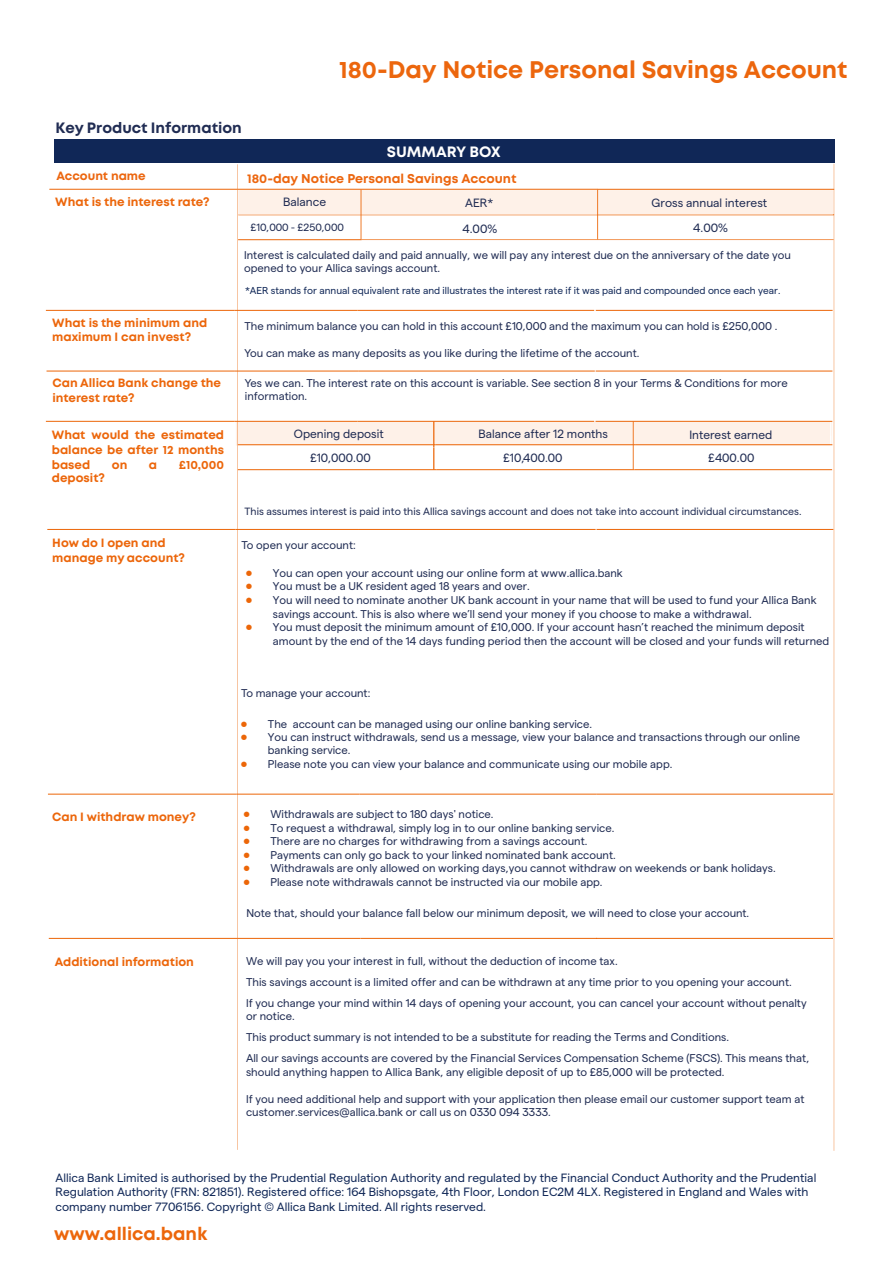
<style>
.page{position:relative;width:893px;height:1263px;background:#fff}
.page>*{position:absolute;margin:0;border:0;box-sizing:border-box;transform-origin:0 0}
.t1{font:700 24px "Mont";color:#ec660d}
.t2{font:700 18px "Mont";color:#ec660b}
.t3{font:700 15px "Mont";color:#202c53}
.t4{font:700 15px "Mont";color:#fff}
.t5{font:700 12.75px "Mont";color:#ec660f}
.t6{font:12px/14.4px "Matter SQ";color:#102757}
.t7{font:700 12px/14.7px "Mont";color:#ec660b}
.t8{font:12px "Matter SQ";color:#202c53}
.t9{font:700 12px "Mont";color:#ec660f}
.t10{font:11.25px/13.5px "Matter SQ";color:#202c53}
.t11{font:10.5px "Matter SQ";color:#202c53}
.t12{font:10.05px "Matter SQ";color:#102757}
.s1{font-size:13.5px;color:#ec6608}
</style>
<div class="page">
<svg style="left:239px;top:421px;width:594px;height:49px"></svg>
<hr style="left:635px;top:444px;width:197px;height:1px;background:#ec6608">
<hr style="left:238px;top:469px;width:198px;height:1px;background:#ec6608">
<hr style="left:436px;top:469px;width:198px;height:1px;background:#ec6608">
<hr style="left:634px;top:469px;width:198px;height:1px;background:#ec6608">
<div style="left:54px;top:139px;width:780px;height:24px;background:#102757"></div>
<svg style="left:49px;top:214px;width:784px;height:97px"></svg>
<hr style="left:236px;top:164px;width:3px;height:986px;background:#ec6608">
<hr style="left:238px;top:215px;width:360px;height:1px;background:#ec6608">
<hr style="left:597px;top:215px;width:237px;height:1px;background:#ec6608">
<hr style="left:238px;top:239px;width:124px;height:1px;background:#ec6608">
<hr style="left:362px;top:239px;width:472px;height:1px;background:#ec6608">
<hr style="left:46px;top:310px;width:188px;height:1px;background:#ec6608">
<hr style="left:234px;top:310px;width:124px;height:1px;background:#ec6608">
<hr style="left:358px;top:310px;width:236px;height:1px;background:#ec6608">
<hr style="left:596px;top:310px;width:237px;height:1px;background:#ec6608">
<hr style="left:47px;top:371px;width:188px;height:1px;background:#ec6608">
<hr style="left:235px;top:371px;width:123px;height:1px;background:#ec6608">
<hr style="left:358px;top:371px;width:237px;height:1px;background:#ec6608">
<hr style="left:596px;top:371px;width:236px;height:1px;background:#ec6608">
<hr style="left:46px;top:421px;width:188px;height:1px;background:#ec6608">
<hr style="left:234px;top:421px;width:124px;height:1px;background:#ec6608">
<hr style="left:358px;top:421px;width:236px;height:1px;background:#ec6608">
<hr style="left:595px;top:421px;width:237px;height:1px;background:#ec6608">
<hr style="left:47px;top:529px;width:189px;height:1px;background:#ec6608">
<hr style="left:236px;top:529px;width:123px;height:1px;background:#ec6608">
<hr style="left:359px;top:529px;width:237px;height:1px;background:#ec6608">
<hr style="left:596px;top:529px;width:237px;height:1px;background:#ec6608">
<hr style="left:48px;top:794px;width:188px;height:1px;background:#ec6608">
<hr style="left:236px;top:794px;width:124px;height:1px;background:#ec6608">
<hr style="left:360px;top:794px;width:236px;height:1px;background:#ec6608">
<hr style="left:596px;top:794px;width:237px;height:1px;background:#ec6608">
<hr style="left:49px;top:938px;width:188px;height:1px;background:#ec6608">
<hr style="left:237px;top:938px;width:123px;height:1px;background:#ec6608">
<hr style="left:360px;top:938px;width:237px;height:1px;background:#ec6608">
<hr style="left:596px;top:938px;width:237px;height:1px;background:#ec6608">
<hr style="left:833px;top:164px;width:2px;height:987px;background:#ec6608">
<svg style="left:49px;top:167px;width:785px;height:47px"></svg>
<hr style="left:361px;top:189px;width:1px;height:51px;background:#ec6608">
<hr style="left:597px;top:189px;width:1px;height:50px;background:#ec6608">
<h3 class="t3" style="left:56px;top:118px;width:188px">Key Product Information</h3>
<h1 class="t1" style="left:339px;top:54px;width:510px">180-Day Notice Personal Savings Account</h1>
<h3 class="t4" style="left:387px;top:141px;width:115px">SUMMARY BOX</h3>
<p class="t9" style="left:56px;top:168px;width:91px">Account name</p>
<p class="t7" style="left:55px;top:194px;width:156px">What is the interest rate?</p>
<p class="t7" style="left:52px;top:315px;width:157px">What is the minimum and maximum I can invest?</p>
<p class="t7" style="left:52px;top:376px;width:170px">Can Allica Bank change the interest rate?</p>
<p class="t7" style="left:52px;top:428px;width:174px;text-align:justify">What would the estimated balance be after 12 months based</p>
<p class="t7" style="left:112px;top:457px;width:17px">on</p>
<p class="t7" style="left:149px;top:457px;width:10px">a</p>
<p class="t7" style="left:179px;top:457px;width:47px">£10,000</p>
<p class="t7" style="left:52px;top:471px;width:55px">deposit?</p>
<p class="t5" style="left:247px;top:170px;width:271px">180-day Notice Personal Savings Account</p>
<p class="t8" style="left:283px;top:193px;width:45px">Balance</p>
<p class="t11" style="left:251px;top:220px;width:95px">£10,000 - £250,000</p>
<p class="t10" style="left:244px;top:247px;width:548px">Interest is calculated daily and paid annually, we will pay any interest due on the anniversary of the date you opened to your Allica savings account.</p>
<p class="t12" style="left:245px;top:283px;width:537px">*AER stands for annual equivalent rate and illustrates the interest rate if it was paid and compounded once each year.</p>
<p class="t10" style="left:245px;top:318px;width:534px">The minimum balance you can hold in this account £10,000 and the maximum you can hold is £250,000 .</p>
<p class="t10" style="left:245px;top:345px;width:396px">You can make as many deposits as you like during the lifetime of the account.</p>
<p class="t8" style="left:465px;top:194px;width:30px">AER*</p>
<p class="t8" style="left:651px;top:194px;width:117px">Gross annual interest</p>
<p class="t8" style="left:462px;top:220px;width:36px">4.00%</p>
<p class="t8" style="left:693px;top:219px;width:36px">4.00%</p>
<p class="t10" style="left:245px;top:375px;width:544px">Yes we can. The interest rate on this account is variable. See section 8 in your Terms &amp; Conditions for more information.</p>
<p class="t8" style="left:294px;top:425px;width:91px">Opening deposit</p>
<p class="t8" style="left:479px;top:425px;width:131px">Balance after 12 months</p>
<p class="t8" style="left:689px;top:426px;width:84px">Interest earned</p>
<p class="t8" style="left:503px;top:449px;width:61px">£10,400.00</p>
<p class="t8" style="left:708px;top:449px;width:48px">£400.00</p>
<p class="t11" style="left:245px;top:503px;width:558px">This assumes interest is paid into this Allica savings account and does not take into account individual circumstances.</p>
<p class="t7" style="left:52px;top:536px;width:134px">How do I open and manage my account?</p>
<p class="t10" style="left:242px;top:537px;width:116px">To open your account:</p>
<p class="t10" style="left:246px;top:565px;width:378px"><span class="s1">•</span> You can open your account using our online form at www.allica.bank</p>
<p class="t10" style="left:246px;top:579px;width:285px"><span class="s1">•</span> You must be a UK resident aged 18 years and over.</p>
<p class="t10" style="left:273px;top:592px;width:545px;text-indent:-27px"><span class="s1">•</span> You will need to nominate another UK bank account in your name that will be used to fund your Allica Bank savings account. This is also where we’ll send your money if you choose to make a withdrawal.</p>
<p class="t10" style="left:273px;top:620px;width:558px;text-indent:-27px"><span class="s1">•</span> You must deposit the minimum amount of £10,000. If your account hasn’t reached the minimum deposit amount by the end of the 14 days funding period then the account will be closed and your funds will returned</p>
<p class="t10" style="left:241px;top:686px;width:131px">To manage your account:</p>
<p class="t7" style="left:52px;top:810px;width:145px">Can I withdraw money?</p>
<p class="t7" style="left:55px;top:954px;width:141px">Additional information</p>
<p class="t10" style="left:241px;top:716px;width:353px"><span class="s1">•</span> The account can be managed using our online banking service.</p>
<p class="t10" style="left:268px;top:730px;width:534px;line-height:13px;text-indent:-27px"><span class="s1">•</span> You can instruct withdrawals, send us a message, view your balance and transactions through our online banking service.</p>
<p class="t10" style="left:241px;top:756px;width:433px"><span class="s1">•</span> Please note you can view your balance and communicate using our mobile app.</p>
<p class="t10" style="left:243px;top:806px;width:252px"><span class="s1">•</span> Withdrawals are subject to 180 days' notice.</p>
<p class="t10" style="left:243px;top:820px;width:372px"><span class="s1">•</span> To request a withdrawal, simply log in to our online banking service.</p>
<p class="t10" style="left:243px;top:834px;width:345px"><span class="s1">•</span> There are no charges for withdrawing from a savings account.</p>
<p class="t10" style="left:243px;top:847px;width:374px"><span class="s1">•</span> Payments can only go back to your linked nominated bank account.</p>
<p class="t10" style="left:243px;top:860px;width:534px"><span class="s1">•</span> Withdrawals are only allowed on working days,you cannot withdraw on weekends or bank holidays.</p>
<p class="t10" style="left:243px;top:874px;width:361px"><span class="s1">•</span> Please note withdrawals cannot be instructed via our mobile app.</p>
<p class="t10" style="left:246px;top:905px;width:504px">Note that, should your balance fall below our minimum deposit, we will need to close your account.</p>
<p class="t10" style="left:246px;top:950px;width:562px;line-height:20.9px">We will pay you your interest in full, without the deduction of income tax.<br>This savings account is a limited offer and can be withdrawn at any time prior to you opening your account.<br>If you change your mind within 14 days of opening your account, you can cancel your account without penalty</p>
<p class="t10" style="left:246px;top:1005px;width:565px;line-height:21px">or notice.<br>This product summary is not intended to be a substitute for reading the Terms and Conditions.<br>All our savings accounts are covered by the Financial Services Compensation Scheme (FSCS). This means that,</p>
<p class="t10" style="left:246px;top:1064px;width:480px">should anything happen to Allica Bank, any eligible deposit of up to £85,000 will be protected.</p>
<p class="t10" style="left:246px;top:1091px;width:560px">If you need additional help and support with your application then please email our customer support team at customer.services@allica.bank or call us on 0330 094 3333.</p>
<p class="t6" style="left:56px;top:1169px;width:762px">Allica Bank Limited is authorised by the Prudential Regulation Authority and regulated by the Financial Conduct Authority and the Prudential<br>Regulation Authority (FRN: 821851). Registered office: 164 Bishopsgate, 4th Floor, London EC2M 4LX. Registered in England and Wales with company number 7706156. Copyright © Allica Bank Limited. All rights reserved.</p>
<h2 class="t2" style="left:54px;top:1221px;width:155px">www.allica.bank</h2>
</div>
